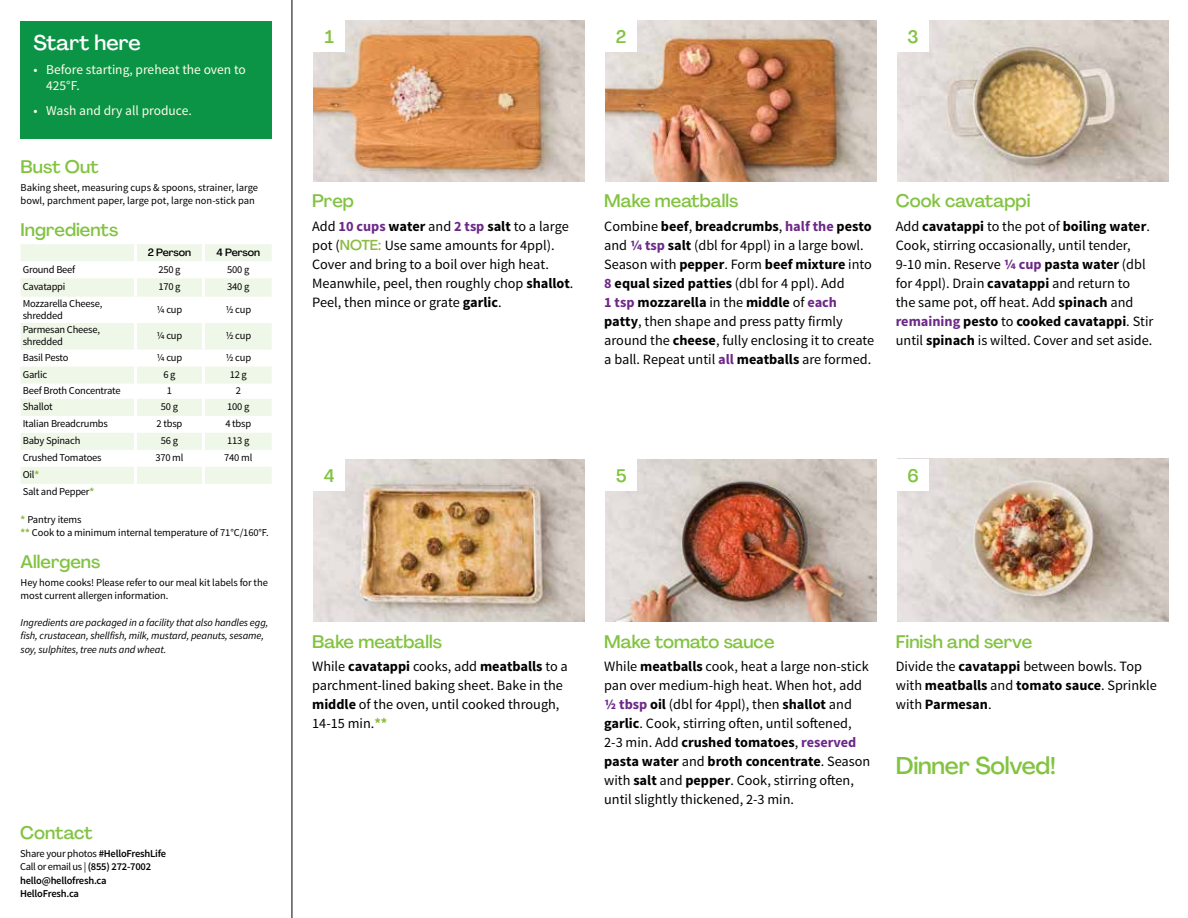
<style>
.page{position:relative;width:1188px;height:918px;background:#fff}
.page>*{position:absolute;margin:0;border:0;box-sizing:border-box;transform-origin:0 0}
.t1{font:500 24px "Agrandir";letter-spacing:-.01em;color:#82c341}
.t2{font:500 21px "Agrandir";color:#fff}
.t3{font:500 18px "Agrandir";color:#82c341}
.t4{font:14.25px/19px "Source Sans Pro";color:#000}
.t5{font:13.5px/16.2px "Source Sans Pro";color:#fffdec}
.t6{font:10.5px/12px "Source Sans Pro";letter-spacing:-.02em;color:#000}
.t7{font:italic 10.5px/13.5px "Source Sans Pro";letter-spacing:-.01em;color:#000}
.t8{font:10.5px/13.5px "Source Sans Pro";color:#000}
.t9{font:600 10.5px/13.5px "Source Sans Pro";letter-spacing:-.02em;color:#000}
.t10{font:500 10.5px "Agrandir";letter-spacing:-.01em;color:#000}
.s1{font-weight:700;color:#8cba42}
.s2{font-weight:400}
.s3{font-weight:700;color:#6c2888}
.s4{font-weight:700}
.s5{font-family:"Agrandir";font-weight:500;color:#8cba42}
</style>
<div class="page">
<hr style="left:292px;top:0;width:1px;height:918px;background:#000">
<svg style="left:21px;top:244px;width:251px;height:240px;fill:#f0f7e9"></svg>
<hr style="left:134px;top:244px;width:3px;height:17px;background:#fff">
<hr style="left:202px;top:244px;width:3px;height:17px;background:#fff">
<hr style="left:134px;top:261px;width:3px;height:17px;background:#fff">
<hr style="left:202px;top:261px;width:3px;height:17px;background:#fff">
<hr style="left:134px;top:278px;width:3px;height:19px;background:#fff">
<hr style="left:202px;top:278px;width:3px;height:19px;background:#fff">
<hr style="left:134px;top:297px;width:3px;height:26px;background:#fff">
<hr style="left:202px;top:297px;width:3px;height:26px;background:#fff">
<hr style="left:134px;top:323px;width:3px;height:27px;background:#fff">
<hr style="left:202px;top:323px;width:3px;height:27px;background:#fff">
<hr style="left:134px;top:350px;width:3px;height:17px;background:#fff">
<hr style="left:202px;top:350px;width:3px;height:17px;background:#fff">
<hr style="left:134px;top:367px;width:3px;height:17px;background:#fff">
<hr style="left:202px;top:367px;width:3px;height:17px;background:#fff">
<hr style="left:134px;top:384px;width:3px;height:15px;background:#fff">
<hr style="left:202px;top:384px;width:3px;height:15px;background:#fff">
<hr style="left:134px;top:399px;width:3px;height:17px;background:#fff">
<hr style="left:202px;top:399px;width:3px;height:17px;background:#fff">
<hr style="left:134px;top:416px;width:3px;height:17px;background:#fff">
<hr style="left:202px;top:416px;width:3px;height:17px;background:#fff">
<hr style="left:134px;top:433px;width:3px;height:17px;background:#fff">
<hr style="left:202px;top:433px;width:3px;height:17px;background:#fff">
<hr style="left:134px;top:450px;width:3px;height:17px;background:#fff">
<hr style="left:202px;top:450px;width:3px;height:17px;background:#fff">
<hr style="left:134px;top:467px;width:3px;height:17px;background:#fff">
<hr style="left:202px;top:467px;width:3px;height:17px;background:#fff">
<div style="left:21px;top:21px;width:251px;height:117px;background:#0b9446"></div>
<img style="left:313px;top:459px;width:272px;height:162px">
<div style="left:313px;top:459px;width:32px;height:32px;background:#fff"></div>
<img style="left:605px;top:459px;width:272px;height:162px">
<div style="left:605px;top:459px;width:32px;height:32px;background:#fff"></div>
<img style="left:897px;top:459px;width:272px;height:162px">
<div style="left:897px;top:459px;width:32px;height:32px;background:#fff"></div>
<img style="left:313px;top:20px;width:272px;height:161px">
<div style="left:313px;top:20px;width:32px;height:32px;background:#fff"></div>
<img style="left:605px;top:20px;width:272px;height:161px">
<div style="left:605px;top:20px;width:32px;height:32px;background:#fff"></div>
<img style="left:897px;top:20px;width:272px;height:161px">
<div style="left:897px;top:20px;width:32px;height:32px;background:#fff"></div>
<h2 class="t2" style="left:33px;top:29px;width:109px">Start here</h2>
<p class="t5" style="left:46px;top:62px;width:201px;text-indent:-13px">• Before starting, preheat the oven to<br>425°F.</p>
<p class="t5" style="left:33px;top:103px;width:160px">• Wash and dry all produce.</p>
<p class="t3" style="left:21px;top:156px;width:80px">Bust Out</p>
<p class="t8" style="left:21px;top:181px;width:239px">Baking sheet, measuring cups &amp; spoons, strainer, large bowl, parchment paper, large pot, large non-stick pan</p>
<p class="t3" style="left:21px;top:218px;width:99px">Ingredients</p>
<p class="t10" style="left:148px;top:246px;width:45px">2 Person</p>
<p class="t10" style="left:217px;top:246px;width:45px">4 Person</p>
<p class="t6" style="left:23px;top:263px;width:54px">Ground Beef</p>
<p class="t6" style="left:158px;top:263px;width:24px">250 g</p>
<p class="t6" style="left:227px;top:263px;width:24px">500 g</p>
<p class="t6" style="left:23px;top:281px;width:44px">Cavatappi</p>
<p class="t6" style="left:158px;top:281px;width:24px">170 g</p>
<p class="t6" style="left:227px;top:281px;width:24px">340 g</p>
<p class="t6" style="left:23px;top:298px;width:81px">Mozzarella Cheese, shredded</p>
<p class="t6" style="left:157px;top:304px;width:27px">1/4 cup</p>
<p class="t6" style="left:225px;top:304px;width:27px">1/2 cup</p>
<p class="t6" style="left:23px;top:324px;width:79px">Parmesan Cheese, shredded</p>
<p class="t6" style="left:157px;top:330px;width:27px">1/4 cup</p>
<p class="t6" style="left:225px;top:330px;width:27px">1/2 cup</p>
<p class="t6" style="left:23px;top:352px;width:47px">Basil Pesto</p>
<p class="t6" style="left:157px;top:352px;width:27px">1/4 cup</p>
<p class="t6" style="left:225px;top:352px;width:27px">1/2 cup</p>
<p class="t6" style="left:23px;top:369px;width:26px">Garlic</p>
<p class="t6" style="left:163px;top:369px;width:14px">6 g</p>
<p class="t6" style="left:230px;top:369px;width:19px">12 g</p>
<p class="t6" style="left:23px;top:385px;width:99px">Beef Broth Concentrate</p>
<p class="t6" style="left:167px;top:385px;width:7px">1</p>
<p class="t6" style="left:236px;top:385px;width:7px">2</p>
<p class="t6" style="left:23px;top:401px;width:32px">Shallot</p>
<p class="t6" style="left:161px;top:401px;width:19px">50 g</p>
<p class="t6" style="left:227px;top:401px;width:24px">100 g</p>
<p class="t6" style="left:23px;top:418px;width:87px">Italian Breadcrumbs</p>
<p class="t6" style="left:157px;top:418px;width:27px">2 tbsp</p>
<p class="t6" style="left:225px;top:418px;width:27px">4 tbsp</p>
<p class="t6" style="left:23px;top:435px;width:59px">Baby Spinach</p>
<p class="t6" style="left:161px;top:435px;width:19px">56 g</p>
<p class="t6" style="left:227px;top:435px;width:24px">113 g</p>
<p class="t6" style="left:23px;top:452px;width:80px">Crushed Tomatoes</p>
<p class="t6" style="left:155px;top:452px;width:30px">370 ml</p>
<p class="t6" style="left:224px;top:452px;width:30px">740 ml</p>
<p class="t6" style="left:23px;top:467px;width:73px;line-height:17px">Oil<span class="s1">*<br></span>Salt and Pepper<span class="s1">*</span></p>
<p class="t6" style="left:21px;top:513px;width:250px;line-height:13.5px"><span class="s1">*</span> Pantry items<br><span class="s1">**</span> Cook to a minimum internal temperature of 71°C/160°F.</p>
<p class="t3" style="left:21px;top:550px;width:81px">Allergens</p>
<p class="t6" style="left:21px;top:575px;width:249px;line-height:13.5px">Hey home cooks! Please refer to our meal kit labels for the most current allergen information.</p>
<p class="t7" style="left:21px;top:616px;width:249px">Ingredients are packaged in a facility that also handles egg, fish, crustacean, shellfish, milk, mustard, peanuts, sesame, soy, sulphites, tree nuts and wheat.</p>
<p class="t3" style="left:20px;top:822px;width:74px">Contact</p>
<p class="t9" style="left:20px;top:847px;width:147px"><span class="s2">Share your photos</span> #HelloFreshLife<br><span class="s2">Call or email us |</span> (855) 272-7002 hello@hellofresh.ca<br>HelloFresh.ca</p>
<p class="t3" style="left:325px;top:26px;width:11px">1</p>
<p class="t3" style="left:616px;top:25px;width:12px">2</p>
<p class="t3" style="left:908px;top:25px;width:13px">3</p>
<p class="t3" style="left:312px;top:190px;width:43px">Prep</p>
<p class="t4" style="left:312px;top:217px;width:263px">Add <span class="s3">10 cups</span> <span class="s4">water</span> and <span class="s3">2 tsp</span> <span class="s4">salt</span> to a large pot (<span class="s5">NOTE:</span> Use same amounts for 4ppl).<br>Cover and bring to a boil over high heat.<br>Meanwhile, peel, then roughly chop <span class="s4">shallot</span>.<br>Peel, then mince or grate <span class="s4">garlic</span>.</p>
<p class="t3" style="left:604px;top:190px;width:136px">Make meatballs</p>
<p class="t4" style="left:604px;top:217px;width:272px">Combine <span class="s4">beef</span>, <span class="s4">breadcrumbs</span>, <span class="s3">half the</span> <span class="s4">pesto </span>and <span class="s3">1/4 tsp</span> <span class="s4">salt</span> (dbl for 4ppl) in a large bowl.<br>Season with <span class="s4">pepper</span>. Form <span class="s4">beef mixture</span> into <span class="s3">8</span> <span class="s4">equal sized patties</span> (dbl for 4 ppl). Add<br><span class="s3">1 tsp</span> <span class="s4">mozzarella</span> in the <span class="s4">middle</span> of <span class="s3">each </span><span class="s4">patty</span>, then shape and press patty firmly around the <span class="s4">cheese</span>, fully enclosing it to create a ball. Repeat until <span class="s3">all</span> <span class="s4">meatballs</span> are formed.</p>
<p class="t3" style="left:896px;top:190px;width:136px">Cook cavatappi</p>
<p class="t4" style="left:896px;top:217px;width:259px">Add <span class="s4">cavatappi</span> to the pot of <span class="s4">boiling water</span>.<br>Cook, stirring occasionally, until tender, 9-10 min. Reserve <span class="s3">1/4 cup</span> <span class="s4">pasta water</span> (dbl for 4ppl). Drain <span class="s4">cavatappi</span> and return to<br>the same pot, off heat. Add <span class="s4">spinach</span> and <span class="s3">remaining</span> <span class="s4">pesto</span> to <span class="s4">cooked cavatappi</span>. Stir until <span class="s4">spinach</span> is wilted. Cover and set aside.</p>
<p class="t3" style="left:324px;top:465px;width:12px">4</p>
<p class="t3" style="left:616px;top:465px;width:12px">5</p>
<p class="t3" style="left:907px;top:464px;width:13px">6</p>
<p class="t3" style="left:312px;top:630px;width:131px">Bake meatballs</p>
<p class="t4" style="left:312px;top:657px;width:257px">While <span class="s4">cavatappi</span> cooks, add <span class="s4">meatballs</span> to a parchment-lined baking sheet. Bake in the <span class="s4">middle</span> of the oven, until cooked through, 14-15 min.<span class="s1">**</span></p>
<p class="t3" style="left:604px;top:630px;width:172px">Make tomato sauce</p>
<p class="t4" style="left:604px;top:657px;width:268px">While <span class="s4">meatballs</span> cook, heat a large non-stick pan over medium-high heat. When hot, add <span class="s3">1/2 tbsp</span> <span class="s4">oil</span> (dbl for 4ppl), then <span class="s4">shallot</span> and <span class="s4">garlic</span>. Cook, stirring often, until softened, 2-3 min. Add <span class="s4">crushed tomatoes</span>, <span class="s3">reserved </span><span class="s4">pasta water</span> and <span class="s4">broth concentrate</span>. Season with <span class="s4">salt</span> and <span class="s4">pepper</span>. Cook, stirring often, until slightly thickened, 2-3 min.</p>
<p class="t3" style="left:896px;top:630px;width:138px">Finish and serve</p>
<p class="t4" style="left:896px;top:657px;width:263px">Divide the <span class="s4">cavatappi</span> between bowls. Top with <span class="s4">meatballs</span> and <span class="s4">tomato sauce</span>. Sprinkle with <span class="s4">Parmesan</span>.</p>
<h1 class="t1" style="left:896px;top:751px;width:162px">Dinner Solved!</h1>
</div>
